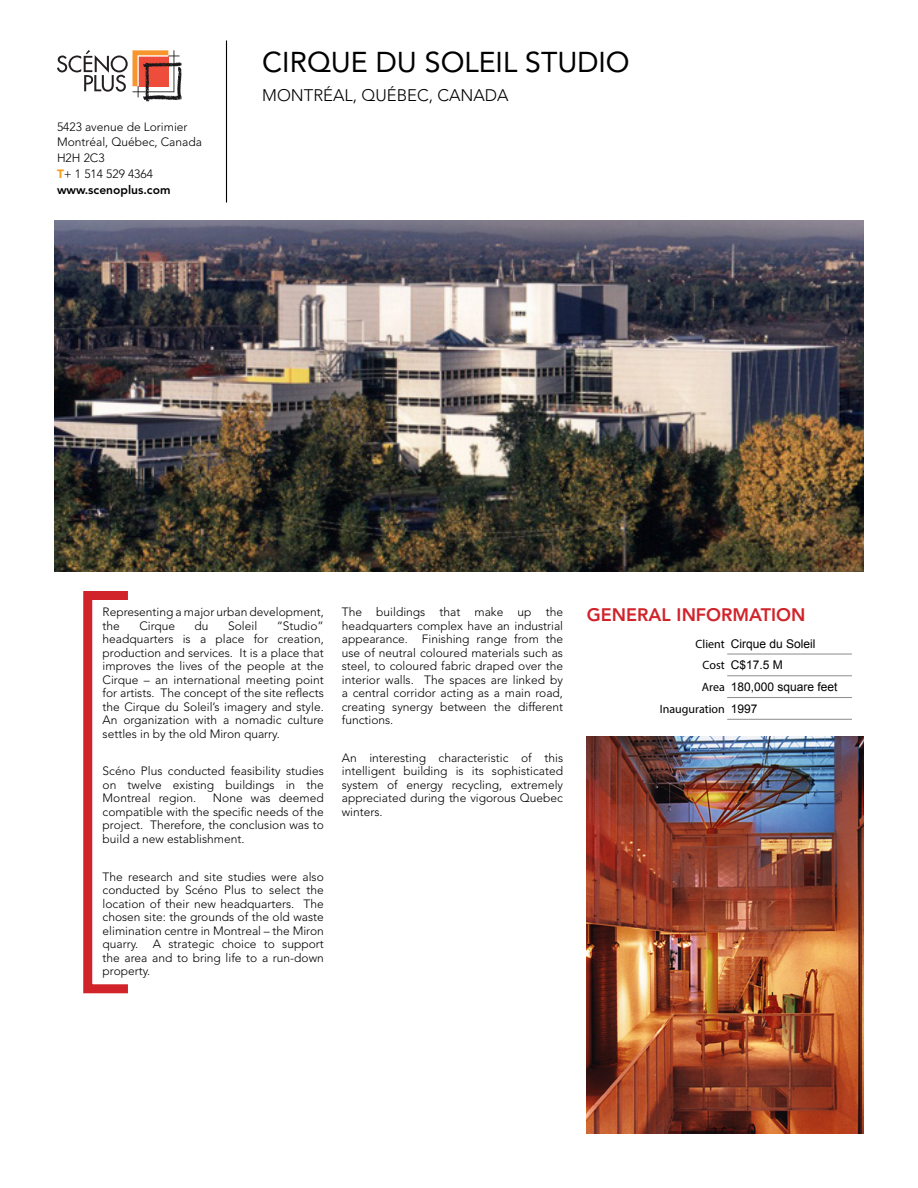
<style>
.page{position:relative;width:918px;height:1188px;background:#fff}
.page>*{position:absolute;margin:0;border:0;box-sizing:border-box;transform-origin:0 0}
.t1{font:28.5px "Avenir";color:#000}
._04_Section_Title{font:800 18px "Avenir";color:#d1232a}
.t2{font:300 16.65px "Avenir";color:#000}
._07_General_text_2{font:300 12px/13.5px "Avenir";color:#000;text-align:justify}
._05_General_Info{font:12px "Arial";color:#000}
._05_General_Info-2{font:12px "Myriad Pro";color:#000}
.s1{font-weight:900;color:#f89c1c}
.s2{font-weight:800}
.s3{font-family:"Myriad Pro"}
.s4{font-family:"Arial"}
</style>
<div class="page">
<svg style="left:57px;top:50px;width:125px;height:52px"></svg>
<hr style="left:226px;top:40px;width:1px;height:162px;background:#000">
<img style="left:54px;top:220px;width:810px;height:351px">
<img style="left:587px;top:736px;width:277px;height:398px">
<hr style="left:727px;top:654px;width:125px;height:1px;background:#8a8c8f">
<hr style="left:727px;top:675px;width:125px;height:1px;background:#8a8c8f">
<hr style="left:727px;top:697px;width:125px;height:1px;background:#8a8c8f">
<hr style="left:727px;top:719px;width:125px;height:1px;background:#8a8c8f">
<div style="left:83px;top:591px;width:49px;height:402px;border:9px solid #d1232a"></div>
<p class="_07_General_text_2" style="left:57px;top:118px;width:146px;line-height:15.9px;text-align:left">5423 avenue de Lorimier<br>Montréal, Québec, Canada<br>H2H 2C3<br><span class="s1">T</span>+ 1 514 529 4364 <span class="s2">www.scenoplus.com</span></p>
<p class="t1" style="left:262px;top:45px;width:369px">CIRQUE DU SOLEIL STUDIO</p>
<p class="t2" style="left:262px;top:86px;width:248px">MONTRÉAL, QUÉBEC, CANADA</p>
<p class="_07_General_text_2" style="left:103px;top:605px;width:223px">Representing a major urban development, the</p>
<p class="_07_General_text_2" style="left:103px;top:619px;width:223px;text-indent:174px">“Studio” headquarters is a place for creation, production and services. It is a place that improves the lives of the people at the Cirque – an international meeting point for artists. The concept of the site reflects the Cirque du Soleil’s imagery and style.<br>An organization with a nomadic culture settles in by the old Miron quarry.</p>
<p class="_07_General_text_2" style="left:103px;top:764px;width:223px">Scéno Plus conducted feasibility studies on twelve existing buildings in the Montreal region.</p>
<p class="_07_General_text_2" style="left:139px;top:619px;width:37px">Cirque</p>
<p class="_07_General_text_2" style="left:195px;top:619px;width:16px">du</p>
<p class="_07_General_text_2" style="left:228px;top:619px;width:31px">Soleil</p>
<p class="_07_General_text_2" style="left:103px;top:791px;width:223px;text-indent:110px">None was deemed compatible with the specific needs of the project. Therefore, the conclusion was to build a new establishment.</p>
<p class="_07_General_text_2" style="left:103px;top:870px;width:223px">The research and site studies were also conducted by Scéno Plus to select the location of their new headquarters. The chosen site: the grounds of the old waste elimination centre in Montreal – the Miron quarry. A strategic choice to support the area and to bring life to a run-down property.</p>
<p class="_07_General_text_2" style="left:342px;top:605px;width:223px">The buildings that make up the headquarters complex have an industrial appearance. Finishing range from the use of neutral coloured materials such as steel, to coloured fabric draped over the interior walls. The spaces are linked by a central corridor acting as a main road, creating synergy between the different functions.</p>
<p class="_07_General_text_2" style="left:342px;top:751px;width:223px">An interesting characteristic of this intelligent building is its sophisticated system of energy recycling, extremely appreciated during the vigorous Quebec winters.</p>
<p class="_04_Section_Title" style="left:587px;top:604px;width:220px">GENERAL INFORMATION</p>
<p class="_05_General_Info" style="left:696px;top:636px;width:121px"><span class="s3">Client</span> Cirque du Soleil</p>
<p class="_05_General_Info" style="left:703px;top:657px;width:82px"><span class="s3">Cost</span> C$17.5 M</p>
<p class="_05_General_Info" style="left:702px;top:679px;width:137px"><span class="s3">Area</span> 180,000 square feet</p>
<p class="_05_General_Info-2" style="left:660px;top:701px;width:99px">Inauguration <span class="s4">1997</span></p>
</div>
